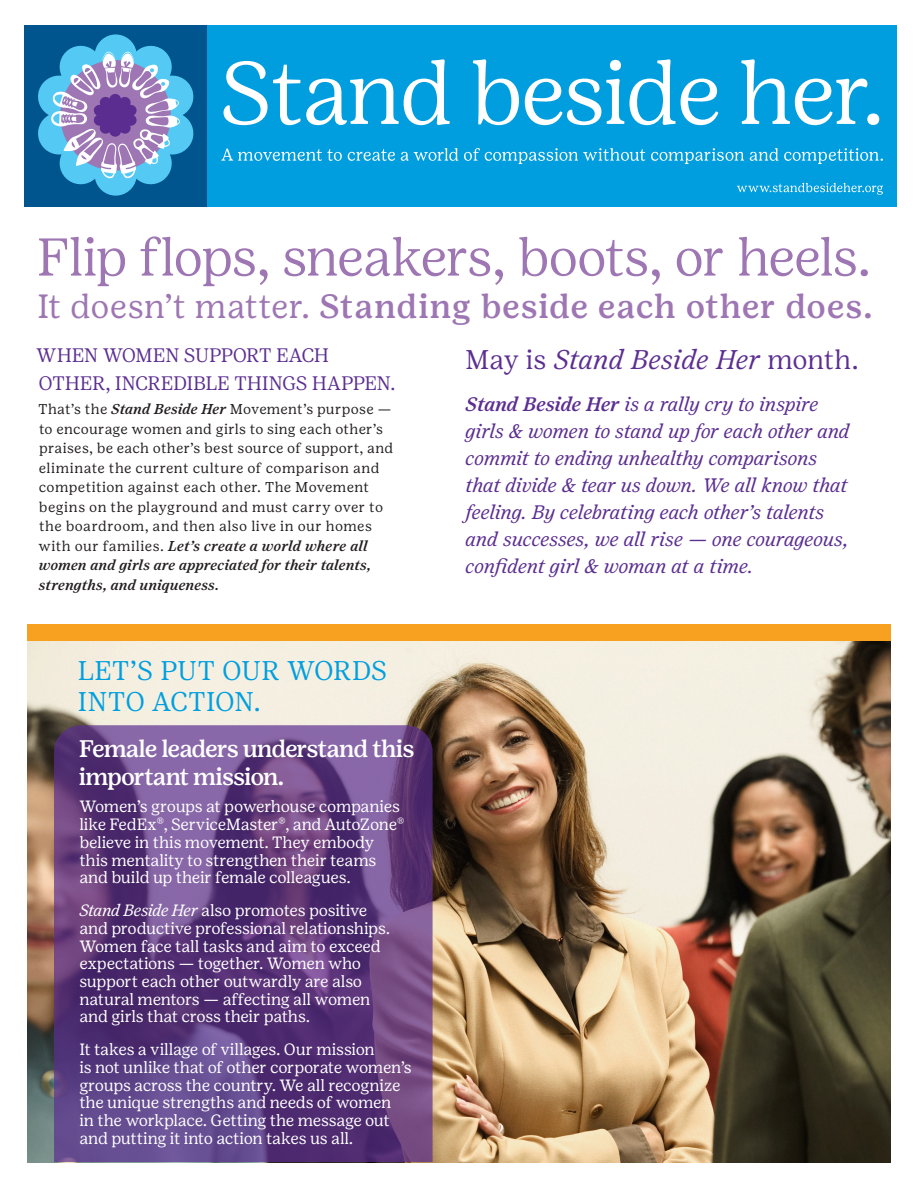
<style>
.page{position:relative;width:918px;height:1188px;background:#fff}
.page>*{position:absolute;margin:0;border:0;box-sizing:border-box;transform-origin:0 0}
.t1{font:300 53.1px "Girl Scout Display";letter-spacing:-.01em;color:#9e76b3}
.t2{font:500 33.6px "Girl Scout Text";letter-spacing:.01em;color:#9e76b3}
.t3{font:300 27px "Girl Scout Display";letter-spacing:.02em;color:#009fdf}
.t4{font:italic 300 27px "Girl Scout Display";letter-spacing:.01em;color:#5b2e91}
.t5{font:500 24px/28.5px "Girl Scout Text";letter-spacing:-.05em;color:#fff}
.t6{font:italic 19.5px/27px "Girl Scout Text";letter-spacing:-.015em;color:#5b2e91}
.t7{font:300 19.5px/28.5px "Girl Scout Display";letter-spacing:.005em;color:#5b2e91}
.t8{font:16.35px/17.7px "Girl Scout Text";letter-spacing:-.02em;color:#fff}
.t9{font:14.25px/19.5px "Girl Scout Text";letter-spacing:.02em;color:#231f20}
.s1{font-weight:400}
.s2{font-style:normal}
.s3{font-weight:500}
.s4{font-weight:500;font-style:italic}
.s5{font-style:italic}
</style>
<div class="page">
<img style="left:27px;top:641px;width:864px;height:521px">
<div style="left:27px;top:625px;width:864px;height:16px;background:#f8a01f"></div>
<svg style="left:54px;top:725px;width:379px;height:437px;background:#623f80"></svg>
<div style="left:203px;top:25px;width:694px;height:181px;background:#009edf"></div>
<svg style="left:224px;top:61px;width:76px;height:64px"></svg>
<svg style="left:306px;top:59px;width:144px;height:66px"></svg>
<svg style="left:473px;top:59px;width:46px;height:66px"></svg>
<svg style="left:525px;top:59px;width:193px;height:66px"></svg>
<svg style="left:741px;top:59px;width:126px;height:66px"></svg>
<div style="left:867px;top:114px;width:12px;height:11px;background:#fff;border-radius:50%"></div>
<div style="left:24px;top:25px;width:183px;height:181px;background:#00558e"></div>
<svg style="left:221px;top:149px;width:121px;height:12px"></svg>
<svg style="left:348px;top:149px;width:47px;height:12px"></svg>
<svg style="left:401px;top:148px;width:57px;height:13px"></svg>
<svg style="left:464px;top:148px;width:181px;height:16px"></svg>
<svg style="left:651px;top:148px;width:93px;height:16px"></svg>
<svg style="left:750px;top:148px;width:133px;height:16px"></svg>
<svg style="left:737px;top:183px;width:146px;height:12px"></svg>
<svg style="left:38px;top:34px;width:156px;height:162px"></svg>
<p class="t1" style="left:37px;top:225px;width:835px">Flip flops, sneakers, boots, or heels.</p>
<p class="t2" style="left:37px;top:285px;width:837px"><span class="s1">It doesn’t matter.</span> Standing beside each other does.</p>
<p class="t4" style="left:466px;top:344px;width:394px"><span class="s2">May is</span> Stand Beside Her <span class="s2">month.</span></p>
<p class="t6" style="left:466px;top:390px;width:386px"><span class="s3">Stand Beside Her</span> is a rally cry to inspire girls &amp; women to stand up for each other and commit to ending unhealthy comparisons that divide &amp; tear us down. We all know that feeling. By celebrating each other’s talents and successes, we all rise — one courageous, confident girl &amp; woman at a time.</p>
<p class="t7" style="left:37px;top:340px;width:360px">WHEN WOMEN SUPPORT EACH<br>OTHER, INCREDIBLE THINGS HAPPEN.</p>
<p class="t9" style="left:38px;top:399px;width:356px">That’s the <span class="s4">Stand Beside Her</span> Movement’s purpose — to encourage women and girls to sing each other’s praises, be each other’s best source of support, and eliminate the current culture of comparison and competition against each other. The Movement begins on the playground and must carry over to the boardroom, and then also live in our homes with our families. <span class="s4">Let’s create a world where all women and girls are appreciated for their talents, strengths, and uniqueness.</span></p>
<p class="t3" style="left:78px;top:654px;width:311px">LET’S PUT OUR WORDS</p>
<p class="t3" style="left:78px;top:685px;width:184px">INTO ACTION.</p>
<p class="t5" style="left:79px;top:734px;width:337px">Female leaders understand this important mission.</p>
<p class="t8" style="left:79px;top:798px;width:327px">Women’s groups at powerhouse companies like FedEx<sup>®</sup>, ServiceMaster<sup>®</sup>, and AutoZone<sup>® </sup>believe in this movement. They embody this mentality to strengthen their teams and build up their female colleagues.</p>
<p class="t8" style="left:79px;top:901px;width:312px"><span class="s5">Stand Beside Her</span> also promotes positive and productive professional relationships.<br>Women face tall tasks and aim to exceed expectations — together. Women who support each other outwardly are also natural mentors — affecting all women and girls that cross their paths.</p>
<p class="t8" style="left:79px;top:1040px;width:334px">It takes a village of villages. Our mission<br>is not unlike that of other corporate women’s groups across the country. We all recognize the unique strengths and needs of women<br>in the workplace. Getting the message out and putting it into action takes us all.</p>
</div>
